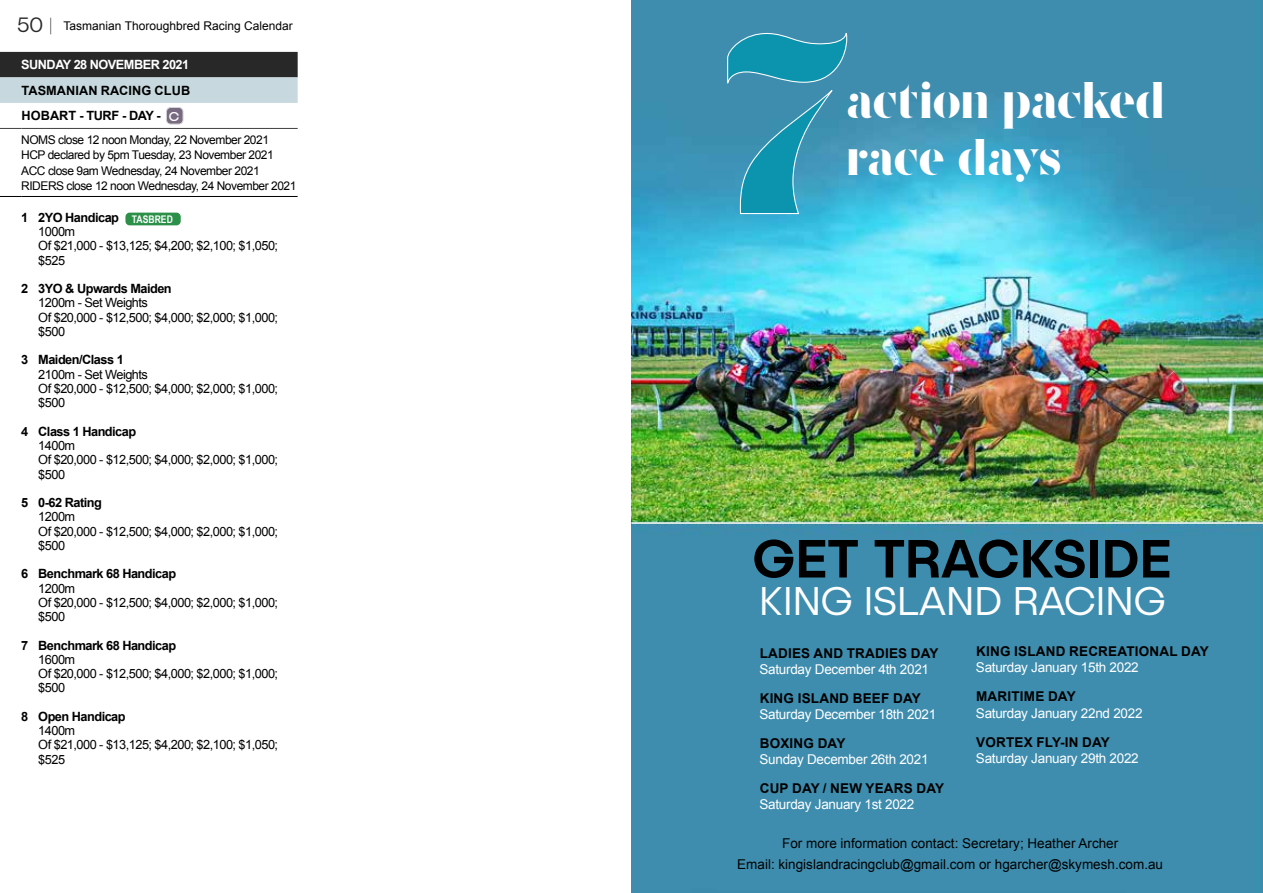
<style>
.page{position:relative;width:1263px;height:893px;background:#fff}
.page>*{position:absolute;margin:0;border:0;box-sizing:border-box;transform-origin:0 0}
.t1{font:500 54px "Publica Sans";color:#000}
.t2{font:48px/57.6px "Zefani";letter-spacing:-.025em;color:#fff}
.t3{font:300 40.5px "Publica Sans";color:#fff}
.t4{font:13.5px "Arial";letter-spacing:-.02em;color:#fff}
.t5{font:700 13.5px "Arial";letter-spacing:.015em;color:#000}
.t6{font:13.5px/20.4px "Arial";color:#000;text-align:center}
.t7{font:12.9px "Publica Sans";color:#fff;scale:1.04 1}
.t8{font:12.75px/14.2px "Arial";letter-spacing:-.04em;color:#000}
.t9{font:700 12.75px "Arial";letter-spacing:-.04em;color:#000}
.t10{font:700 12.75px/25.5px "Arial";letter-spacing:.005em;color:#000}
.t11{font:700 12.75px "Arial";letter-spacing:-.04em;color:#fff}
.t12{font:12px/15.6px "Arial";letter-spacing:-.04em;color:#000}
.t13{font:12px "Arial";color:#000}
.t14{font:700 10.5px "Arial Narrow";color:#fff}
.s1{font-family:"Publica Sans";font-weight:300;font-size:21px;color:#292829}
.s2{font-family:"Publica Sans";font-weight:100;font-size:16.65px;color:#292829}
</style>
<div class="page">
<svg style="left:0;top:52px;width:298px;height:51px;background:#798184"></svg>
<svg style="left:0;top:196px;width:21px;height:1px"></svg>
<hr style="left:21px;top:196px;width:277px;height:1px;background:#000">
<svg style="left:0;top:128px;width:21px;height:1px"></svg>
<hr style="left:21px;top:128px;width:277px;height:1px;background:#403f41">
<div style="left:125px;top:213px;width:56px;height:12px;background:#2c9049;border-radius:4px"></div>
<div style="left:166px;top:107px;width:17px;height:17px;background:#786b81;border-radius:4px"></div>
<div style="left:166px;top:107px;width:17px;height:17px;border:1px solid #d1d3d4;border-radius:4px"></div>
<img style="left:631px;top:0;width:632px;height:893px">
<svg style="left:727px;top:31px;width:122px;height:184px;background:#3197b5"></svg>
<hr style="left:631px;top:522px;width:632px;height:2px;background:#fff">
<p class="t13" style="left:17px;top:18px;width:277px"><span class="s1">50</span> <span class="s2">|</span> Tasmanian Thoroughbred Racing Calendar</p>
<p class="t11" style="left:21px;top:56px;width:170px">SUNDAY 28 NOVEMBER 2021</p>
<p class="t10" style="left:21px;top:78px;width:170px">TASMANIAN RACING CLUB<br>HOBART - TURF - DAY -</p>
<p class="t12" style="left:21px;top:132px;width:277px">NOMS close 12 noon Monday, 22 November 2021<br>HCP declared by 5pm Tuesday, 23 November 2021<br>ACC close 9am Wednesday, 24 November 2021<br>RIDERS close 12 noon Wednesday, 24 November 2021</p>
<p class="t9" style="left:21px;top:208px;width:99px">1 2YO Handicap</p>
<p class="t8" style="left:38px;top:225px;width:241px">1000m<br>Of $21,000 - $13,125; $4,200; $2,100; $1,050; $525</p>
<p class="t9" style="left:21px;top:280px;width:152px">2 3YO &amp; Upwards Maiden</p>
<p class="t8" style="left:38px;top:296px;width:241px">1200m - Set Weights<br>Of $20,000 - $12,500; $4,000; $2,000; $1,000; $500</p>
<p class="t9" style="left:21px;top:351px;width:104px">3 Maiden/Class 1</p>
<p class="t8" style="left:38px;top:367px;width:241px">2100m - Set Weights<br>Of $20,000 - $12,500; $4,000; $2,000; $1,000; $500</p>
<p class="t9" style="left:21px;top:422px;width:116px">4 Class 1 Handicap</p>
<p class="t8" style="left:38px;top:438px;width:241px">1400m<br>Of $20,000 - $12,500; $4,000; $2,000; $1,000; $500</p>
<p class="t9" style="left:21px;top:494px;width:82px">5 0-62 Rating</p>
<p class="t8" style="left:38px;top:510px;width:241px">1200m<br>Of $20,000 - $12,500; $4,000; $2,000; $1,000; $500</p>
<p class="t9" style="left:21px;top:565px;width:156px">6 Benchmark 68 Handicap</p>
<p class="t8" style="left:38px;top:581px;width:241px">1200m<br>Of $20,000 - $12,500; $4,000; $2,000; $1,000; $500</p>
<p class="t9" style="left:21px;top:636px;width:156px">7 Benchmark 68 Handicap</p>
<p class="t8" style="left:38px;top:652px;width:241px">1600m<br>Of $20,000 - $12,500; $4,000; $2,000; $1,000; $500</p>
<p class="t9" style="left:21px;top:707px;width:106px">8 Open Handicap</p>
<p class="t8" style="left:38px;top:724px;width:241px">1400m<br>Of $21,000 - $13,125; $4,200; $2,100; $1,050; $525</p>
<p class="t7" style="left:169px;top:108px;width:12px">C</p>
<p class="t14" style="left:132px;top:211px;width:42px">TASBRED</p>
<h2 class="t2" style="left:846px;top:71px;width:320px">action packed race days</h2>
<h1 class="t1" style="left:752px;top:524px;width:421px">GET TRACKSIDE</h1>
<h3 class="t3" style="left:759px;top:576px;width:408px">KING ISLAND RACING</h3>
<p class="t5" style="left:760px;top:643px;width:180px">LADIES AND TRADIES DAY</p>
<p class="t4" style="left:759px;top:660px;width:171px">Saturday December 4th 2021</p>
<p class="t5" style="left:760px;top:689px;width:162px">KING ISLAND BEEF DAY</p>
<p class="t4" style="left:759px;top:705px;width:178px">Saturday December 18th 2021</p>
<p class="t5" style="left:760px;top:734px;width:87px">BOXING DAY</p>
<p class="t4" style="left:759px;top:751px;width:171px">Sunday December 26th 2021</p>
<p class="t5" style="left:760px;top:779px;width:186px">CUP DAY / NEW YEARS DAY</p>
<p class="t4" style="left:759px;top:796px;width:156px">Saturday January 1st 2022</p>
<p class="t5" style="left:976px;top:642px;width:234px">KING ISLAND RECREATIONAL DAY</p>
<p class="t4" style="left:976px;top:659px;width:164px">Saturday January 15th 2022</p>
<p class="t5" style="left:976px;top:687px;width:101px">MARITIME DAY</p>
<p class="t4" style="left:976px;top:704px;width:168px">Saturday January 22nd 2022</p>
<p class="t5" style="left:976px;top:732px;width:135px">VORTEX FLY-IN DAY</p>
<p class="t4" style="left:976px;top:749px;width:164px">Saturday January 29th 2022</p>
<p class="t6" style="left:737px;top:834px;width:427px">For more information contact: Secretary; Heather Archer<br>Email: kingislandracingclub@gmail.com or hgarcher@skymesh.com.au</p>
</div>
